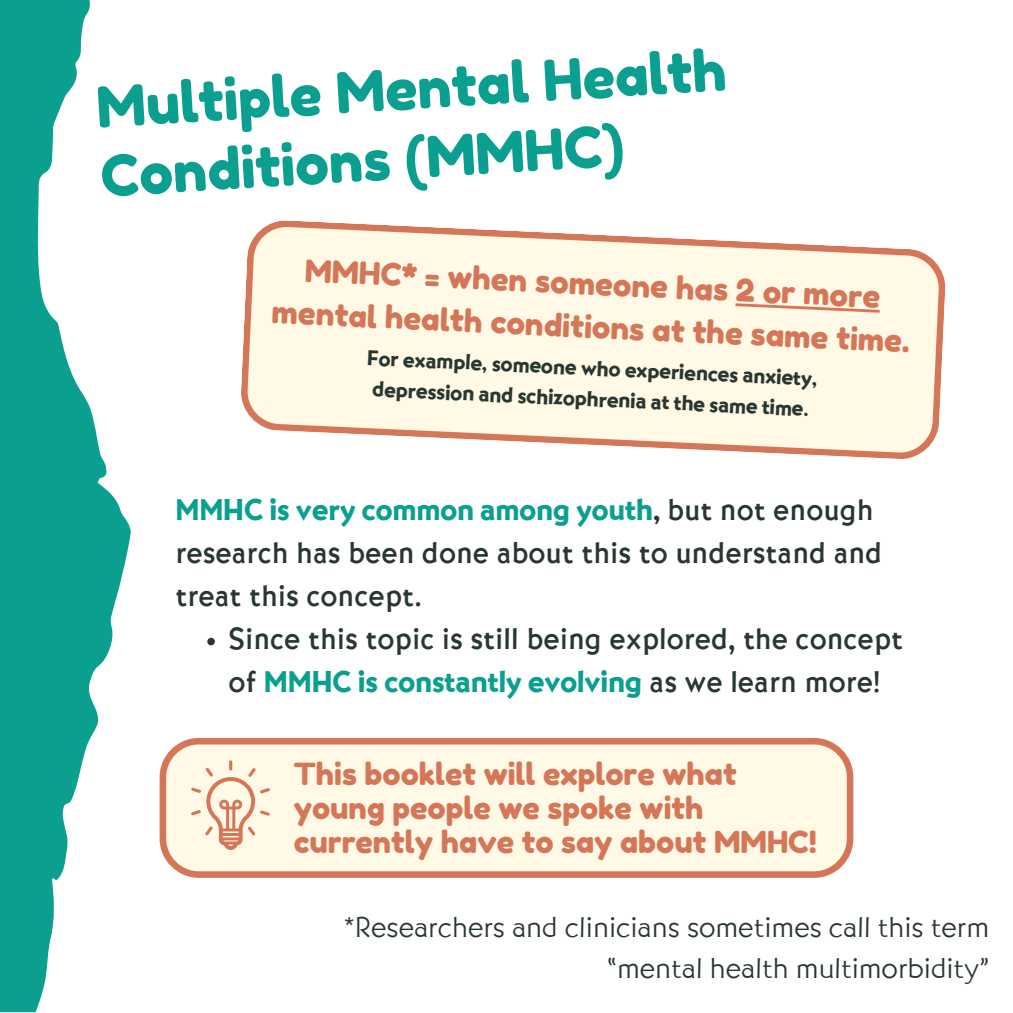
<style>
.page{position:relative;width:1013px;height:1013px;background:#fff}
.page>*{position:absolute;margin:0;border:0;box-sizing:border-box;transform-origin:0 0}
.t1{font:56.5px/69.8px "Fredoka One";color:#0a9f8f}
.t2{font:500 31.25px/43.1px "Bernhard Got URW";color:#293731}
.t3{font:31px/43.2px "Fredoka One";color:#d47657;text-align:center}
.t4{font:30.38px/33.8px "Fredoka One";color:#d47657}
.t5{font:300 29.62px/41.2px "Bernhard Got URW";color:#293731;text-align:right}
.t6{font:22.12px/31px "Bernhard Got URW Hea";color:#293731;text-align:center}
.s1{font-family:"Bernhard Got URW Hea";font-weight:400;color:#0a9f8f}
.s2{font-family:"Bernhard Got URW Hea";font-weight:400}
</style>
<div class="page">
<svg style="left:0;top:0;width:131px;height:1012px;fill:#0a9f8f"></svg>
<svg style="left:241px;top:220px;width:705px;height:239px;background:#fcf1e0"></svg>
<svg style="left:160px;top:738px;width:693px;height:139px;background:#faead6"></svg>
<svg style="left:191px;top:760px;width:79px;height:90px;background:#f6dec9"></svg>
<svg style="left:735px;top:303px;width:144px;height:10px"></svg>
<svg style="left:207px;top:638px;width:8px;height:7px"></svg>
<h1 class="t1" style="left:95px;top:70px;width:632px;rotate:-3deg">Multiple Mental Health<br>Conditions (MMHC)</h1>
<p class="t3" style="left:275px;top:245px;width:640px;rotate:3deg">MMHC* = when someone has 2 or more mental health conditions at the same time.</p>
<h2 class="t6" style="left:368px;top:342px;width:452px;rotate:3deg">For example, someone who experiences anxiety, depression and schizophrenia at the same time.</h2>
<p class="t2" style="left:175px;top:490px;width:708px"><span class="s1">MMHC is very common among youth</span><span class="s2">,</span> but not enough research has been done about this to understand and treat this concept.</p>
<h2 class="t2" style="left:228px;top:619px;width:676px">Since this topic is still being explored, the concept of <span class="s1">MMHC is constantly evolving</span> as we learn more!</h2>
<p class="t4" style="left:294px;top:757px;width:524px">This booklet will explore what young people we spoke with currently have to say about MMHC!</p>
<p class="t5" style="left:344px;top:908px;width:647px">*Researchers and clinicians sometimes call this term “mental health multimorbidity”</p>
</div>
